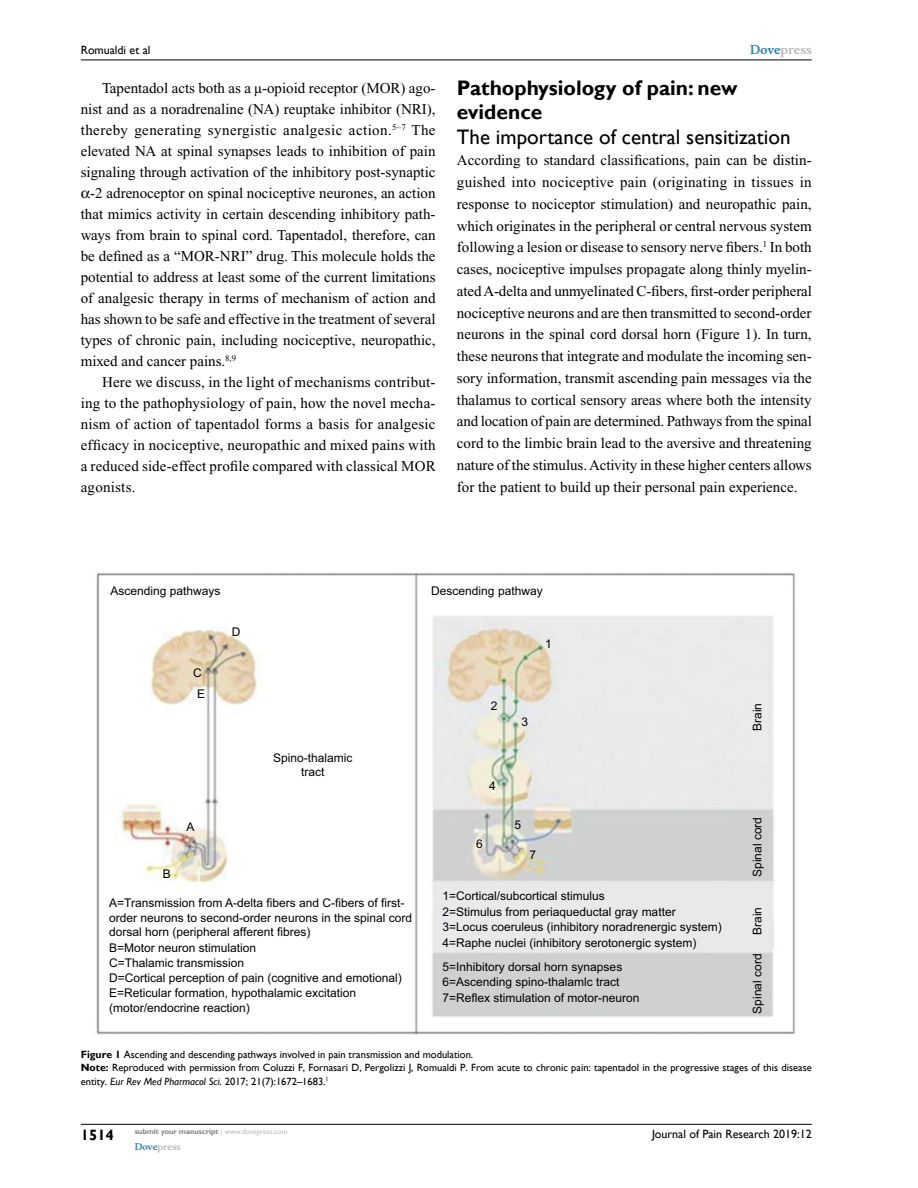
<style>
.page{position:relative;width:918px;height:1188px;background:#fff}
.page>*{position:absolute;margin:0;border:0;box-sizing:border-box;transform-origin:0 0}
.t1{font:21px "Gill Sans";color:#000}
.t2{font:700 21px/24.2px "Gill Sans";color:#000}
.t3{font:15px/21.8px "Times New Roman";color:#000;text-align:justify}
.t4{font:15px "Times New Roman";letter-spacing:.03em;color:#000}
.t5{font:700 15px "Gill Sans";color:#000}
.t6{font:12px/15px "Arial";color:#000;text-align:center}
.t7{font:12px "Gill Sans";color:#000}
.t8{font:700 12px "Musee";color:#b8babc}
.t9{font:10.5px/13.5px "Gill Sans";color:#000}
.t10{font:700 9px "Musee";color:#b8babc}
.t11{font:700 7.5px "Gill Sans";color:#808285}
.s1{color:#3785ad}
.s2{font-weight:700}
.s3{font-style:italic}
.s4{font-weight:400;color:#b8babc}
</style>
<div class="page">
<hr style="left:81px;top:1124px;width:731px;height:1px;background:#000">
<hr style="left:81px;top:60px;width:731px;height:1px;background:#000">
<img style="left:96px;top:572px;width:700px;height:463px">
<p class="t7" style="left:81px;top:43px;width:71px">Romualdi et al</p>
<p class="t3" style="left:102px;top:77px;width:335px">Tapentadol acts both as a μ-opioid receptor (MOR) ago-</p>
<p class="t3" style="left:81px;top:98px;width:356px">nist and as a noradrenaline (NA) reuptake inhibitor (NRI),</p>
<p class="t4" style="left:81px;top:121px;width:356px">thereby generating synergistic analgesic action.<sup>5–7</sup> The</p>
<p class="t3" style="left:81px;top:140px;width:356px">elevated NA at spinal synapses leads to inhibition of pain</p>
<p class="t3" style="left:81px;top:161px;width:356px">signaling through activation of the inhibitory post-synaptic</p>
<p class="t3" style="left:90px;top:182px;width:347px">-2 adrenoceptor on spinal nociceptive neurones, an action</p>
<p class="t3" style="left:81px;top:203px;width:356px">that mimics activity in certain descending inhibitory path-</p>
<p class="t3" style="left:81px;top:224px;width:356px">ways from brain to spinal cord. Tapentadol, therefore, can</p>
<p class="t3" style="left:81px;top:245px;width:356px">be defined as a “MOR-NRI” drug. This molecule holds the</p>
<p class="t3" style="left:81px;top:266px;width:356px">potential to address at least some of the current limitations</p>
<p class="t3" style="left:81px;top:287px;width:356px">of analgesic therapy in terms of mechanism of action and</p>
<p class="t3" style="left:81px;top:308px;width:356px">has shown to be safe and effective in the treatment of several</p>
<p class="t3" style="left:81px;top:329px;width:356px">types of chronic pain, including nociceptive, neuropathic,</p>
<p class="t3" style="left:81px;top:350px;width:157px">mixed and cancer pains.<sup>8,9</sup></p>
<p class="t3" style="left:102px;top:371px;width:335px">Here we discuss, in the light of mechanisms contribut-</p>
<p class="t3" style="left:81px;top:392px;width:356px">ing to the pathophysiology of pain, how the novel mecha-</p>
<p class="t3" style="left:81px;top:413px;width:356px">nism of action of tapentadol forms a basis for analgesic</p>
<p class="t3" style="left:81px;top:434px;width:356px">efficacy in nociceptive, neuropathic and mixed pains with</p>
<p class="t3" style="left:81px;top:455px;width:356px">a reduced side-effect profile compared with classical MOR</p>
<p class="t3" style="left:81px;top:476px;width:56px">agonists.</p>
<p class="t8" style="left:750px;top:43px;width:63px"><span class="s1">Dove</span>press</p>
<h1 class="t2" style="left:457px;top:77px;width:282px">Pathophysiology of pain: new evidence</h1>
<h1 class="t1" style="left:457px;top:124px;width:335px">The importance of central sensitization</h1>
<p class="t3" style="left:457px;top:150px;width:357px">According to standard classifications, pain can be distin&shy;guished into nociceptive pain (originating in tissues in response to nociceptor stimulation) and neuropathic pain, which originates in the peripheral or central nervous system following a lesion or disease to sensory nerve fibers.<sup>1</sup> In both cases, nociceptive impulses propagate along thinly myelin&shy;ated A-delta and unmyelinated C-fibers, first-order peripheral nociceptive neurons and are then transmitted to second-order neurons in the spinal cord dorsal horn (Figure 1). In turn, these neurons that integrate and modulate the incoming sen&shy;sory information, transmit ascending pain messages via the thalamus to cortical sensory areas where both the intensity and location of pain are determined. Pathways from the spinal cord to the limbic brain lead to the aversive and threatening nature of the stimulus. Activity in these higher centers allows for the patient to build up their personal pain experience.</p>
<p class="t6" style="left:110px;top:583px;width:112px">Ascending pathways</p>
<p class="t6" style="left:232px;top:624px;width:10px">D</p>
<p class="t6" style="left:193px;top:662px;width:13px;line-height:21.1px">C<br>E</p>
<p class="t6" style="left:163px;top:867px;width:10px">B</p>
<p class="t6" style="left:186px;top:820px;width:10px">A</p>
<p class="t6" style="left:273px;top:750px;width:81px;line-height:14.4px">Spino-thalamic tract</p>
<p class="t6" style="left:431px;top:583px;width:113px">Descending pathway</p>
<p class="t6" style="left:491px;top:699px;width:8px">2</p>
<p class="t6" style="left:545px;top:637px;width:8px">1</p>
<p class="t6" style="left:522px;top:714px;width:8px">3</p>
<p class="t6" style="left:489px;top:778px;width:8px">4</p>
<p class="t6" style="left:476px;top:836px;width:8px">6</p>
<p class="t6" style="left:515px;top:818px;width:8px">5</p>
<p class="t6" style="left:529px;top:848px;width:8px">7</p>
<p class="t6" style="left:443px;top:889px;width:164px">1=Cortical/subcortical stimulus</p>
<p class="t6" style="left:109px;top:896px;width:304px;text-align:left">A=Transmission from A-delta fibers and C-fibers of first&shy;order neurons to second-order neurons in the spinal cord dorsal horn (peripheral afferent fibres)<br>B=Motor neuron stimulation<br>C=Thalamic transmission</p>
<p class="t6" style="left:109px;top:986px;width:249px;line-height:14.4px;text-align:left">E=Reticular formation, hypothalamic excitation (motor/endocrine reaction)</p>
<p class="t6" style="left:443px;top:990px;width:199px">7=Reflex stimulation of motor-neuron</p>
<p class="t6" style="left:443px;top:904px;width:235px">2=Stimulus from periaqueductal gray matter</p>
<p class="t6" style="left:443px;top:919px;width:281px">3=Locus coeruleus (inhibitory noradrenergic system)</p>
<p class="t6" style="left:443px;top:935px;width:255px">4=Raphe nuclei (inhibitory serotonergic system)</p>
<p class="t6" style="left:443px;top:959px;width:181px">5=Inhibitory dorsal horn synapses</p>
<p class="t6" style="left:109px;top:971px;width:294px">D=Cortical perception of pain (cognitive and emotional)</p>
<p class="t6" style="left:443px;top:975px;width:179px">6=Ascending spino-thalamlc tract</p>
<p class="t6" style="left:750px;top:731px;width:30px;rotate:-90deg">Brain</p>
<p class="t6" style="left:750px;top:877px;width:62px;rotate:-90deg">Spinal cord</p>
<p class="t6" style="left:750px;top:935px;width:30px;rotate:-90deg">Brain</p>
<p class="t6" style="left:750px;top:1014px;width:62px;rotate:-90deg">Spinal cord</p>
<p class="t9" style="left:81px;top:1048px;width:732px"><span class="s2">Figure 1</span> Ascending and descending pathways involved in pain transmission and modulation.<br><span class="s2">Note:</span> Reproduced with permission from Coluzzi F, Fornasari D, Pergolizzi J, Romualdi P. From acute to chronic pain: tapentadol in the progressive stages of this disease entity. <span class="s3">Eur Rev Med Pharmacol Sci</span>. 2017; 21(7):1672–1683.<sup>1</sup></p>
<p class="t5" style="left:81px;top:1126px;width:35px">1514</p>
<p class="t11" style="left:135px;top:1127px;width:154px">submit your manuscript <span class="s4">| www.dovepress.com</span></p>
<p class="t10" style="left:135px;top:1141px;width:48px"><span class="s1">Dove</span>press</p>
<p class="t7" style="left:652px;top:1127px;width:161px">Journal of Pain Research 2019:12</p>
</div>
